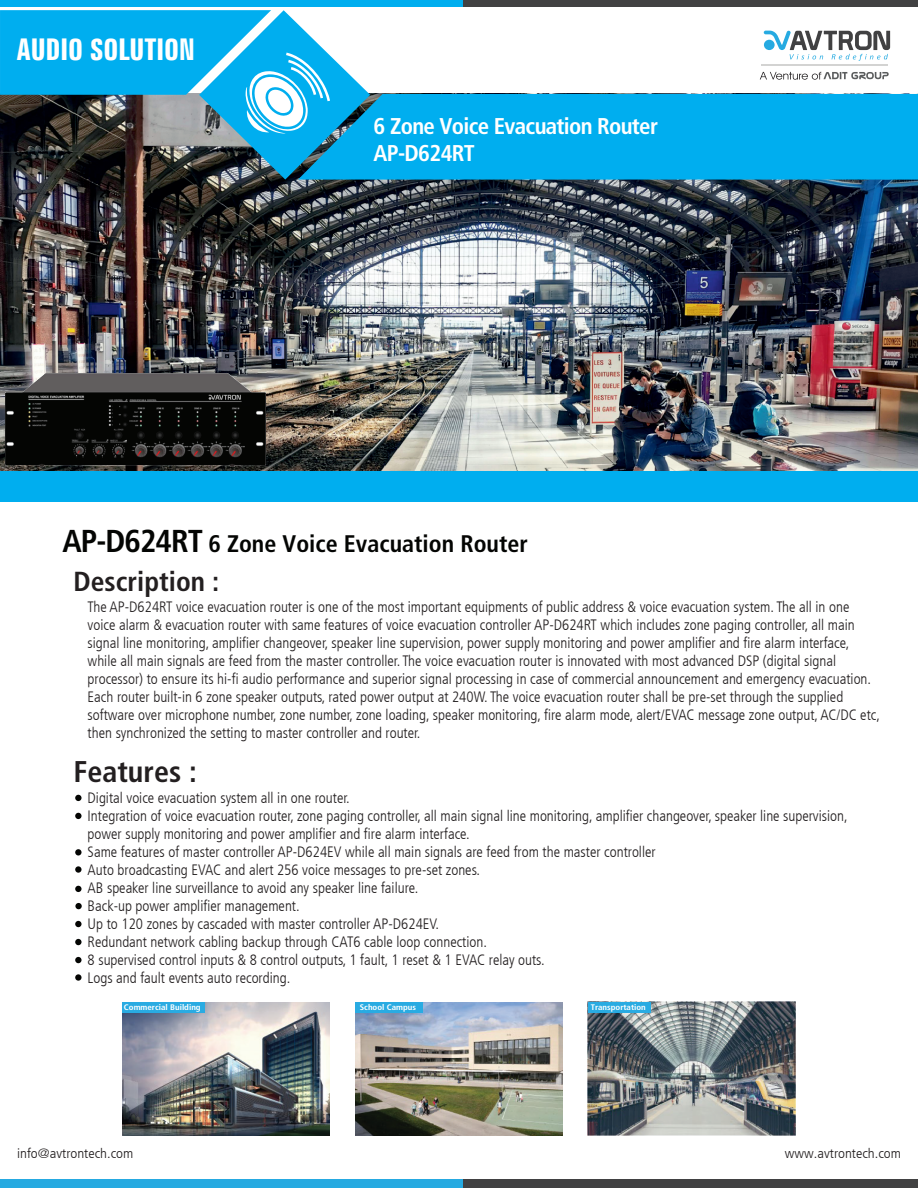
<style>
.page{position:relative;width:918px;height:1188px;background:#fff}
.page>*{position:absolute;margin:0;border:0;box-sizing:border-box;transform-origin:0 0}
.t1{font:700 extra-condensed 30px "Zurich BT";color:#fff}
.t2{font:700 condensed 30px "Frutiger LT Com";color:#231f20}
.t3{font:700 condensed 27.45px "Frutiger LT Com";color:#231f20}
.t4{font:700 condensed 24px "Frutiger LT Com";color:#040503}
.t5{font:700 condensed 22.8px/27.5px "Frutiger LT Com";letter-spacing:-.03em;color:#fff}
.t6{font:300 condensed 15px/18px "Frutiger LT Com";color:#231f20}
.t7{font:300 condensed 13.5px "Frutiger LT Com";color:#231f20;scale:1.1 1}
.t8{font:700 condensed 8.1px "Frutiger LT Com";color:#fff;scale:1.1 1}
.s1{font-size:31.65px}
</style>
<div class="page">
<img style="left:0;top:180px;width:918px;height:291px">
<div style="left:0;top:0;width:918px;height:6px;background:#00aeef"></div>
<div style="left:464px;top:0;width:454px;height:6px;background:#414142"></div>
<div style="left:0;top:1179px;width:918px;height:9px;background:#26aae1"></div>
<div style="left:463px;top:1179px;width:455px;height:9px;background:#414142"></div>
<div style="left:370px;top:94px;width:548px;height:86px;background:#00aeef"></div>
<div style="left:0;top:471px;width:918px;height:31px;background:#00aeef"></div>
<hr style="left:762px;top:65px;width:126px;height:1px;background:#d3d3d2">
<svg style="left:760px;top:72px;width:129px;height:8px"></svg>
<svg style="left:764px;top:31px;width:126px;height:30px"></svg>
<div style="left:75px;top:795px;width:7px;height:6px;background:#040503;border-radius:50%"></div>
<div style="left:75px;top:849px;width:7px;height:7px;background:#040503;border-radius:50%"></div>
<div style="left:75px;top:886px;width:7px;height:6px;background:#040503;border-radius:50%"></div>
<svg style="left:75px;top:866px;width:7px;height:7px"></svg>
<div style="left:75px;top:939px;width:7px;height:6px;background:#040503;border-radius:50%"></div>
<div style="left:75px;top:813px;width:7px;height:6px;background:#040503;border-radius:50%"></div>
<div style="left:75px;top:921px;width:7px;height:6px;background:#040503;border-radius:50%"></div>
<div style="left:75px;top:957px;width:7px;height:6px;background:#040503;border-radius:50%"></div>
<svg style="left:75px;top:974px;width:7px;height:7px"></svg>
<div style="left:75px;top:903px;width:7px;height:6px;background:#040503;border-radius:50%"></div>
<svg style="left:0;top:10px;width:370px;height:170px;background:#3693b6"></svg>
<img style="left:588px;top:1001px;width:207px;height:135px">
<img style="left:355px;top:1002px;width:208px;height:134px">
<div style="left:355px;top:1002px;width:68px;height:11px;background:#29abe2"></div>
<img style="left:123px;top:1002px;width:207px;height:134px">
<div style="left:123px;top:1002px;width:82px;height:11px;background:#29abe2"></div>
<div style="left:588px;top:1002px;width:62px;height:11px;background:#29abe2"></div>
<img style="left:6px;top:374px;width:260px;height:92px">
<hr style="left:218px;top:397px;width:21px;height:4px;background:#040504">
<div style="left:242px;top:397px;width:7px;height:9px;background:#040504"></div>
<svg style="left:209px;top:395px;width:32px;height:5px"></svg>
<h1 class="t1" style="left:17px;top:33px;width:179px">AUDIO SOLUTION</h1>
<h3 class="t5" style="left:374px;top:112px;width:286px">6 Zone Voice Evacuation Router<br>AP-D624RT</h3>
<h3 class="t4" style="left:63px;top:529px;width:467px"><span class="s1">AP-D624RT</span> 6 Zone Voice Evacuation Router</h3>
<h2 class="t3" style="left:74px;top:565px;width:147px">Description :</h2>
<p class="t6" style="left:88px;top:598px;width:794px">The AP-D624RT voice evacuation router is one of the most important equipments of public address &amp; voice evacuation system. The all in one voice alarm &amp; evacuation router with same features of voice evacuation controller AP-D624RT which includes zone paging controller, all main signal line monitoring, amplifier changeover, speaker line supervision, power supply monitoring and power amplifier and fire alarm interface, while all main signals are feed from the master controller. The voice evacuation router is innovated with most advanced DSP (digital signal processor) to ensure its hi-fi audio performance and superior signal processing in case of commercial announcement and emergency evacuation.<br>Each router built-in 6 zone speaker outputs, rated power output at 240W. The voice evacuation router shall be pre-set through the supplied software over microphone number, zone number, zone loading, speaker monitoring, fire alarm mode, alert/EVAC message zone output, AC/DC etc, then synchronized the setting to master controller and router.</p>
<h1 class="t2" style="left:74px;top:753px;width:125px">Features :</h1>
<p class="t6" style="left:88px;top:789px;width:762px">Digital voice evacuation system all in one router.<br>Integration of voice evacuation router, zone paging controller, all main signal line monitoring, amplifier changeover, speaker line supervision, power supply monitoring and power amplifier and fire alarm interface.<br>Same features of master controller AP-D624EV while all main signals are feed from the master controller<br>Auto broadcasting EVAC and alert 256 voice messages to pre-set zones.<br>AB speaker line surveillance to avoid any speaker line failure.<br>Back-up power amplifier management.<br>Up to 120 zones by cascaded with master controller AP-D624EV.<br>Redundant network cabling backup through CAT6 cable loop connection.<br>8 supervised control inputs &amp; 8 control outputs, 1 fault, 1 reset &amp; 1 EVAC relay outs.<br>Logs and fault events auto recording.</p>
<p class="t8" style="left:124px;top:1003px;width:71px">Commercial Building</p>
<p class="t8" style="left:360px;top:1003px;width:53px">School Campus</p>
<p class="t8" style="left:591px;top:1003px;width:52px">Transportation</p>
<p class="t7" style="left:17px;top:1145px;width:107px">info@avtrontech.com</p>
<p class="t7" style="left:785px;top:1145px;width:107px">www.avtrontech.com</p>
</div>
